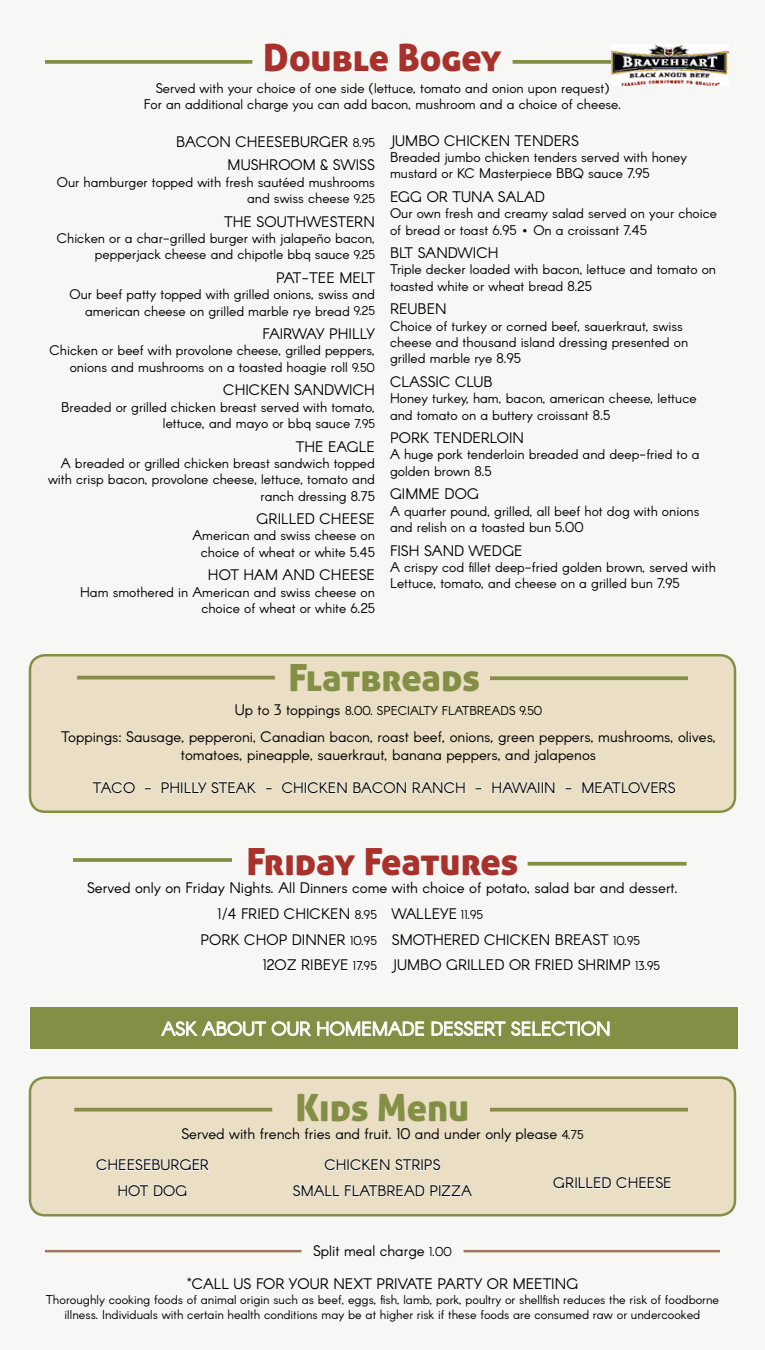
<style>
.page{position:relative;width:765px;height:1350px;background:#f7f7f6}
.page>*{position:absolute;margin:0;border:0;box-sizing:border-box;transform-origin:0 0}
.t1{font:37.5px "Aller Display";color:#a8312c}
.t2{font:37.5px "Aller Display";color:#838f45}
.t3{font:18.75px "Arcon";color:#fff}
.t4{font:15px/25.5px "Arcon";color:#000;text-align:center}
.t5{font:13.75px/16.2px "Arcon";color:#000;text-align:right}
.t6{font:12.5px/15px "Arcon";color:#000;text-align:center}
.s1{font-size:12.5px}
.s2{font-size:15px}
</style>
<div class="page">
<div style="left:30px;top:655px;width:705px;height:157px;background:#eadfc5;border-radius:15px"></div>
<div style="left:29px;top:654px;width:707px;height:159px;border:2px solid #838f45;border-radius:15px"></div>
<div style="left:30px;top:1078px;width:705px;height:137px;background:#eadfc5;border-radius:15px"></div>
<div style="left:29px;top:1076px;width:707px;height:141px;border:2px solid #838f45;border-radius:15px"></div>
<hr style="left:45px;top:1250px;width:256px;height:2px;background:#884b2b">
<hr style="left:464px;top:1250px;width:256px;height:2px;background:#884b2b">
<svg style="left:96px;top:1159px;width:114px;height:12px"></svg>
<svg style="left:118px;top:1184px;width:69px;height:13px"></svg>
<svg style="left:324px;top:1159px;width:117px;height:12px"></svg>
<svg style="left:293px;top:1184px;width:180px;height:13px"></svg>
<svg style="left:553px;top:1177px;width:118px;height:12px"></svg>
<svg style="left:528px;top:862px;width:159px;height:4px"></svg>
<svg style="left:45px;top:60px;width:207px;height:4px"></svg>
<svg style="left:513px;top:60px;width:98px;height:4px"></svg>
<hr style="left:77px;top:676px;width:198px;height:3px;background:#838f45">
<svg style="left:490px;top:676px;width:198px;height:4px"></svg>
<svg style="left:490px;top:1108px;width:198px;height:4px"></svg>
<svg style="left:74px;top:1108px;width:198px;height:4px"></svg>
<img style="left:611px;top:45px;width:118px;height:41px">
<svg style="left:92px;top:781px;width:43px;height:13px"></svg>
<svg style="left:161px;top:781px;width:96px;height:13px"></svg>
<svg style="left:282px;top:781px;width:65px;height:13px"></svg>
<svg style="left:353px;top:781px;width:112px;height:13px"></svg>
<svg style="left:492px;top:781px;width:63px;height:13px"></svg>
<svg style="left:582px;top:781px;width:94px;height:13px"></svg>
<hr style="left:73px;top:858px;width:159px;height:4px;background:#89944f">
<div style="left:31px;top:1008px;width:707px;height:41px;background:#838f45"></div>
<svg style="left:161px;top:1021px;width:263px;height:15px"></svg>
<svg style="left:431px;top:1021px;width:179px;height:15px"></svg>
<h1 class="t1" style="left:263px;top:34px;width:240px">Double Bogey</h1>
<p class="t5" style="left:144px;top:81px;width:479px;text-align:center">Served with your choice of one side (lettuce, tomato and onion upon request)<br>For an additional charge you can add bacon, mushroom and a choice of cheese.</p>
<p class="t4" style="left:176px;top:131px;width:200px;line-height:23.8px;text-align:right">BACON CHEESEBURGER <span class="s1">8.95<br></span>MUSHROOM &amp; SWISS</p>
<p class="t5" style="left:57px;top:175px;width:320px">Our hamburger topped with fresh sautéed mushrooms and swiss cheese <span class="s1">9.25</span></p>
<p class="t4" style="left:224px;top:210px;width:152px">THE SOUTHWESTERN</p>
<p class="t5" style="left:57px;top:231px;width:320px">Chicken or a char-grilled burger with jalapeño bacon, pepperjack cheese and chipotle bbq sauce <span class="s1">9.25</span></p>
<p class="t4" style="left:276px;top:266px;width:100px">PAT-TEE MELT</p>
<p class="t5" style="left:70px;top:287px;width:307px">Our beef patty topped with grilled onions, swiss and american cheese on grilled marble rye bread <span class="s1">9.25</span></p>
<p class="t4" style="left:263px;top:322px;width:114px">FAIRWAY PHILLY</p>
<p class="t5" style="left:49px;top:344px;width:327px">Chicken or beef with provolone cheese, grilled peppers, onions and mushrooms on a toasted hoagie roll <span class="s1">9.50</span></p>
<p class="t4" style="left:223px;top:379px;width:153px">CHICKEN SANDWICH</p>
<p class="t5" style="left:61px;top:400px;width:315px">Breaded or grilled chicken breast served with tomato, lettuce, and mayo or bbq sauce <span class="s1">7.95</span></p>
<p class="t4" style="left:296px;top:435px;width:81px">THE EAGLE</p>
<p class="t5" style="left:48px;top:456px;width:328px">A breaded or grilled chicken breast sandwich topped with crisp bacon, provolone cheese, lettuce, tomato and ranch dressing 8.75</p>
<p class="t4" style="left:257px;top:507px;width:120px">GRILLED CHEESE</p>
<p class="t5" style="left:192px;top:529px;width:184px">American and swiss cheese on choice of wheat or white 5.45</p>
<p class="t4" style="left:208px;top:564px;width:169px">HOT HAM AND CHEESE</p>
<p class="t5" style="left:80px;top:585px;width:296px">Ham smothered in American and swiss cheese on choice of wheat or white 6.25</p>
<p class="t4" style="left:390px;top:129px;width:191px">JUMBO CHICKEN TENDERS</p>
<p class="t5" style="left:390px;top:150px;width:299px;text-align:left">Breaded jumbo chicken tenders served with honey mustard or KC Masterpiece BBQ sauce 7.95</p>
<p class="t4" style="left:390px;top:185px;width:156px">EGG OR TUNA SALAD</p>
<p class="t5" style="left:390px;top:206px;width:329px;text-align:left">Our own fresh and creamy salad served on your choice of bread or toast 6.95 • On a croissant 7.45</p>
<p class="t4" style="left:390px;top:241px;width:110px">BLT SANDWICH</p>
<p class="t5" style="left:390px;top:263px;width:328px;text-align:left">Triple decker loaded with bacon, lettuce and tomato on toasted white or wheat bread 8.25</p>
<p class="t4" style="left:390px;top:298px;width:58px">REUBEN</p>
<p class="t5" style="left:390px;top:319px;width:300px;text-align:left">Choice of turkey or corned beef, sauerkraut, swiss cheese and thousand island dressing presented on grilled marble rye 8.95</p>
<p class="t4" style="left:390px;top:370px;width:104px">CLASSIC CLUB</p>
<p class="t5" style="left:390px;top:391px;width:308px;text-align:left">Honey turkey, ham, bacon, american cheese, lettuce and tomato on a buttery croissant 8.5</p>
<p class="t4" style="left:390px;top:426px;width:136px">PORK TENDERLOIN</p>
<p class="t5" style="left:390px;top:448px;width:311px;text-align:left">A huge pork tenderloin breaded and deep-fried to a golden brown 8.5</p>
<p class="t4" style="left:390px;top:483px;width:90px">GIMME DOG</p>
<p class="t5" style="left:390px;top:504px;width:311px;text-align:left">A quarter pound, grilled, all beef hot dog with onions and relish on a toasted bun 5.00</p>
<p class="t4" style="left:390px;top:539px;width:134px">FISH SAND WEDGE</p>
<p class="t5" style="left:390px;top:560px;width:327px;text-align:left">A crispy cod fillet deep-fried golden brown, served with<br>Lettuce, tomato, and cheese on a grilled bun 7.95</p>
<h1 class="t2" style="left:289px;top:654px;width:193px">Flatbreads</h1>
<p class="t6" style="left:235px;top:704px;width:309px"><span class="s2">Up to 3 toppings</span> 8.00. SPECIALTY FLATBREADS 9.50</p>
<p class="t4" style="left:61px;top:729px;width:656px;line-height:18px">Toppings: Sausage, pepperoni, Canadian bacon, roast beef, onions, green peppers, mushrooms, olives, tomatoes, pineapple, sauerkraut, banana peppers, and jalapenos</p>
<p class="t4" style="left:93px;top:776px;width:584px">TACO - PHILLY STEAK - CHICKEN BACON RANCH - HAWAIIN - MEATLOVERS</p>
<h1 class="t1" style="left:247px;top:838px;width:273px">Friday Features</h1>
<p class="t4" style="left:87px;top:876px;width:592px">Served only on Friday Nights. All Dinners come with choice of potato, salad bar and dessert.</p>
<p class="t4" style="left:200px;top:902px;width:178px;text-align:right">1/4 FRIED CHICKEN <span class="s1">8.95<br></span>PORK CHOP DINNER <span class="s1">10.95<br></span>12OZ RIBEYE <span class="s1">17.95</span></p>
<p class="t4" style="left:392px;top:902px;width:270px;text-align:left">WALLEYE <span class="s1">11.95<br></span>SMOTHERED CHICKEN BREAST <span class="s1">10.95<br></span>JUMBO GRILLED OR FRIED SHRIMP <span class="s1">13.95</span></p>
<h2 class="t3" style="left:162px;top:1017px;width:450px">ASK ABOUT OUR HOMEMADE DESSERT SELECTION</h2>
<h1 class="t2" style="left:295px;top:1083px;width:176px">Kids Menu</h1>
<p class="t4" style="left:181px;top:1122px;width:404px">Served with french fries and fruit. 10 and under only please <span class="s1">4.75</span></p>
<p class="t4" style="left:96px;top:1153px;width:114px">CHEESEBURGER<br>HOT DOG</p>
<p class="t4" style="left:293px;top:1153px;width:181px">CHICKEN STRIPS<br>SMALL FLATBREAD PIZZA</p>
<p class="t4" style="left:313px;top:1239px;width:140px">Split meal charge <span class="s1">1.00</span></p>
<p class="t4" style="left:553px;top:1171px;width:120px">GRILLED CHEESE</p>
<p class="t4" style="left:187px;top:1272px;width:393px">*CALL US FOR YOUR NEXT PRIVATE PARTY OR MEETING</p>
<p class="t6" style="left:46px;top:1293px;width:675px">Thoroughly cooking foods of animal origin such as beef, eggs, fish, lamb, pork, poultry or shellfish reduces the risk of foodborne illness. Individuals with certain health conditions may be at higher risk if these foods are consumed raw or undercooked</p>
</div>
